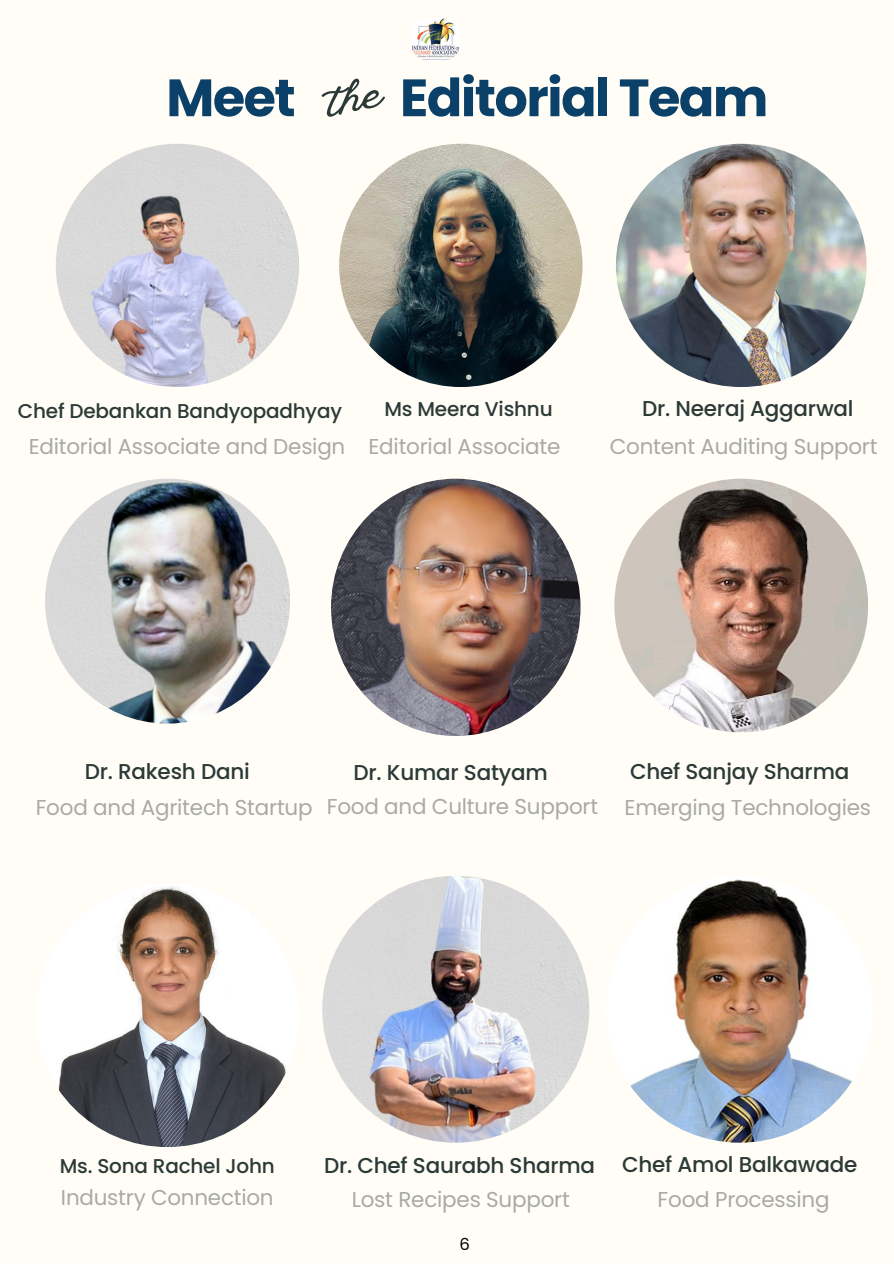
<style>
.page{position:relative;width:894px;height:1264px;background:#fff}
.page>*{position:absolute;margin:0;border:0;box-sizing:border-box;transform-origin:0 0}
.t1{font:700 52.5px "Poppins";letter-spacing:-.03em;color:#0b4068}
.t2{font:21.45px "Poppins";letter-spacing:-.01em;color:#a8aba3}
.t3{font:500 21.45px "Poppins";letter-spacing:-.01em;color:#2b3a38}
.t4{font:500 19.95px "Poppins";letter-spacing:-.01em;color:#2b3a38}
.t5{font:16.5px "Poppins";color:#000}
</style>
<div class="page">
<div style="left:0;top:0;width:893px;height:1263px;background:#fffdf6"></div>
<img style="left:56px;top:144px;width:243px;height:243px;border-radius:50%">
<img style="left:339px;top:144px;width:243px;height:243px;border-radius:50%">
<img style="left:331px;top:478px;width:249px;height:258px;border-radius:50%">
<img style="left:45px;top:478px;width:245px;height:245px;border-radius:50%">
<img style="left:615px;top:144px;width:251px;height:243px;border-radius:50%">
<img style="left:614px;top:478px;width:253px;height:254px;border-radius:50%">
<img style="left:35px;top:883px;width:264px;height:264px;border-radius:50%">
<img style="left:322px;top:875px;width:267px;height:267px;border-radius:50%">
<img style="left:410px;top:18px;width:50px;height:43px;border-radius:19px">
<img style="left:606px;top:875px;width:266px;height:267px;border-radius:50%">
<h3 class="t1" style="left:166px;top:61px;width:131px">Meet</h3>
<p class="t1" style="left:400px;top:61px;width:370px">Editorial Team</p>
<p class="t4" style="left:18px;top:397px;width:325px">Chef Debankan Bandyopadhyay</p>
<p class="t2" style="left:29px;top:432px;width:318px">Editorial Associate and Design</p>
<p class="t4" style="left:384px;top:395px;width:170px">Ms Meera Vishnu</p>
<p class="t3" style="left:642px;top:393px;width:213px">Dr. Neeraj Aggarwal</p>
<h3 class="t2" style="left:368px;top:432px;width:193px">Editorial Associate</h3>
<h3 class="t2" style="left:609px;top:432px;width:269px">Content Auditing Support</h3>
<p class="t3" style="left:85px;top:756px;width:166px">Dr. Rakesh Dani</p>
<p class="t3" style="left:630px;top:756px;width:221px">Chef Sanjay Sharma</p>
<h3 class="t3" style="left:353px;top:757px;width:196px">Dr. Kumar Satyam</h3>
<p class="t2" style="left:36px;top:792px;width:278px">Food and Agritech Startup</p>
<p class="t2" style="left:327px;top:791px;width:273px">Food and Culture Support</p>
<p class="t2" style="left:624px;top:792px;width:248px">Emerging Technologies</p>
<h3 class="t4" style="left:60px;top:1151px;width:216px">Ms. Sona Rachel John</h3>
<h3 class="t2" style="left:61px;top:1182px;width:214px">Industry Connection</h3>
<p class="t3" style="left:324px;top:1150px;width:272px">Dr. Chef Saurabh Sharma</p>
<p class="t2" style="left:351px;top:1184px;width:219px">Lost Recipes Support</p>
<p class="t5" style="left:459px;top:1232px;width:12px">6</p>
<p class="t3" style="left:622px;top:1149px;width:237px">Chef Amol Balkawade</p>
<p class="t2" style="left:657px;top:1184px;width:173px">Food Processing</p>
</div>
